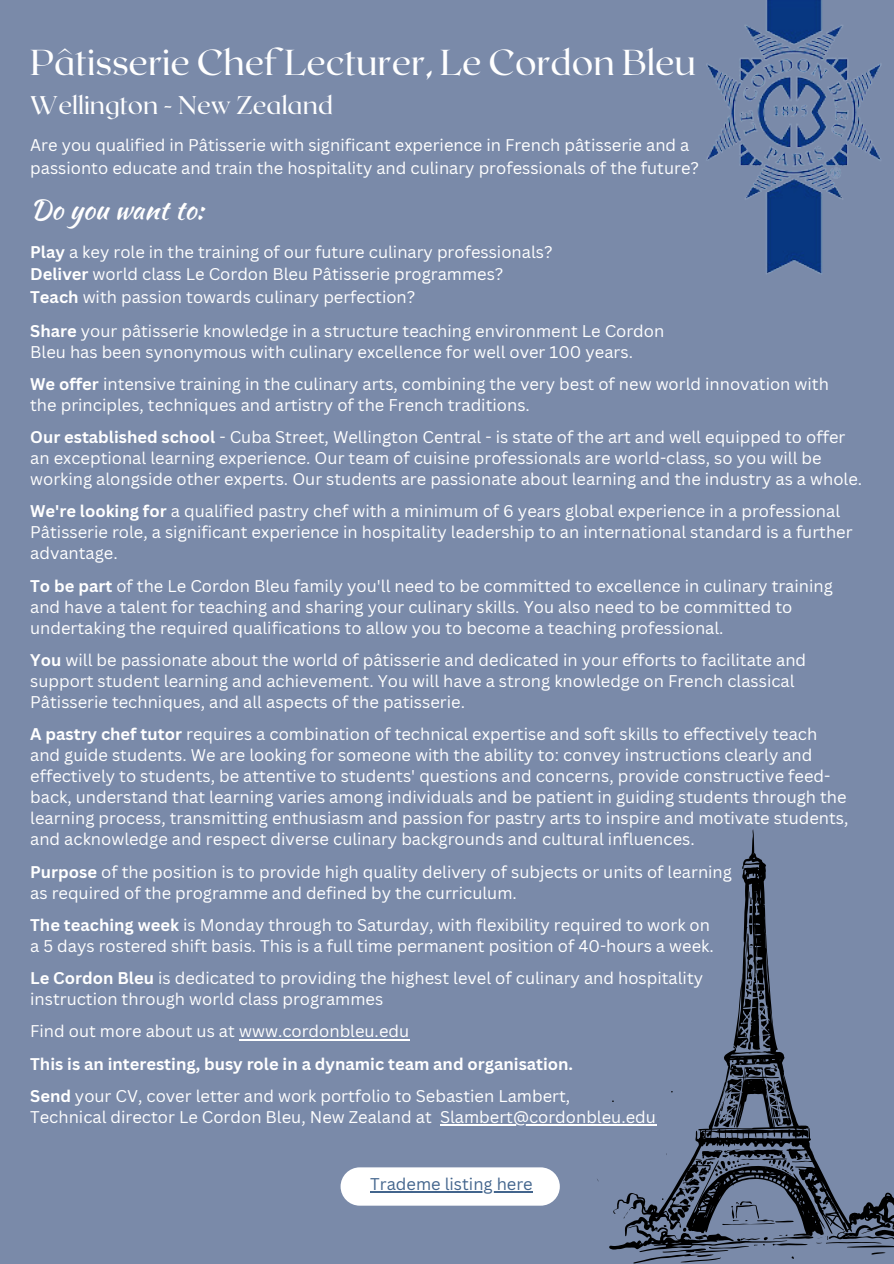
<style>
.page{position:relative;width:894px;height:1264px;background:#fff}
.page>*{position:absolute;margin:0;border:0;box-sizing:border-box;transform-origin:0 0}
.t1{font:36px "Roxborough CF";color:#fff}
.t2{font:27px "Kaushan Script";color:#fff}
.t3{font:25.5px "Roxborough CF";color:#fff}
.t4{font:16.5px/21px "Canva Sans";color:#fff}
.t5{font:700 16.5px "Canva Sans";color:#fff}
.t6{font:16.5px "Canva Sans";color:#43658d}
.s1{font-weight:700}
</style>
<div class="page">
<div style="left:0;top:0;width:893px;height:1263px;background:#7a8aa9"></div>
<div style="left:340px;top:1167px;width:219px;height:38px;background:#fff;border-radius:19px"></div>
<hr style="left:239px;top:1038px;width:170px;height:2px;background:#fff">
<hr style="left:440px;top:1124px;width:216px;height:1px;background:#fff">
<hr style="left:370px;top:1191px;width:162px;height:1px;background:#43658d">
<img style="left:706px;top:0;width:176px;height:274px">
<svg style="left:608px;top:829px;width:203px;height:421px"></svg>
<svg style="left:745px;top:969px;width:23px;height:81px"></svg>
<svg style="left:713px;top:1074px;width:29px;height:54px"></svg>
<svg style="left:766px;top:1079px;width:25px;height:47px"></svg>
<svg style="left:623px;top:1149px;width:270px;height:114px"></svg>
<p class="t1" style="left:30px;top:39px;width:667px">Pâtisserie Chef Lecturer, Le Cordon Bleu</p>
<p class="t3" style="left:30px;top:89px;width:304px">Wellington - New Zealand</p>
<h1 class="t4" style="left:30px;top:134px;width:660px">Are you qualified in Pâtisserie with significant experience in French pâtisserie and a</h1>
<p class="t4" style="left:30px;top:157px;width:670px">passionto educate and train the hospitality and culinary professionals of the future?</p>
<p class="t2" style="left:30px;top:189px;width:175px">Do you want to:</p>
<h2 class="t4" style="left:30px;top:241px;width:523px"><span class="s1">Play</span> a key role in the training of our future culinary professionals?</h2>
<p class="t4" style="left:30px;top:263px;width:474px"><span class="s1">Deliver</span> world class Le Cordon Bleu Pâtisserie programmes?</p>
<p class="t4" style="left:30px;top:286px;width:386px"><span class="s1">Teach</span> with passion towards culinary perfection?</p>
<p class="t4" style="left:30px;top:319px;width:635px"><span class="s1">Share</span> your pâtisserie knowledge in a structure teaching environment Le Cordon</p>
<p class="t4" style="left:30px;top:340px;width:604px">Bleu has been synonymous with culinary excellence for well over 100 years.</p>
<p class="t4" style="left:30px;top:373px;width:800px"><span class="s1">We offer</span> intensive training in the culinary arts, combining the very best of new world innovation with</p>
<p class="t4" style="left:30px;top:394px;width:501px">the principles, techniques and artistry of the French traditions.</p>
<p class="t4" style="left:30px;top:426px;width:833px"><span class="s1">Our established school</span> - Cuba Street, Wellington Central - is state of the art and well equipped to offer an exceptional learning experience. Our team of cuisine professionals are world-class, so you will be working alongside other experts. Our students are passionate about learning and the industry as a whole.</p>
<p class="t4" style="left:30px;top:500px;width:823px"><span class="s1">We're looking for</span> a qualified pastry chef with a minimum of 6 years global experience in a professional<br>Pâtisserie role, a significant experience in hospitality leadership to an international standard is a further advantage.</p>
<p class="t4" style="left:30px;top:574px;width:804px"><span class="s1">To be part</span> of the Le Cordon Bleu family you'll need to be committed to excellence in culinary training and have a talent for teaching and sharing your culinary skills. You also need to be committed to undertaking the required qualifications to allow you to become a teaching professional.</p>
<p class="t4" style="left:30px;top:649px;width:777px"><span class="s1">You</span> will be passionate about the world of pâtisserie and dedicated in your efforts to facilitate and</p>
<p class="t4" style="left:30px;top:670px;width:765px">support student learning and achievement. You will have a strong knowledge on French classical<br>Pâtisserie techniques, and all aspects of the patisserie.</p>
<p class="t4" style="left:30px;top:723px;width:788px"><span class="s1">A pastry chef tutor</span> requires a combination of technical expertise and soft skills to effectively teach</p>
<p class="t4" style="left:30px;top:744px;width:801px">and guide students. We are looking for someone with the ability to: convey instructions clearly and effectively to students, be attentive to students' questions and concerns, provide constructive feed-</p>
<p class="t4" style="left:30px;top:786px;width:819px;text-align:justify">back, understand that learning varies among individuals and be patient in guiding students through the learning process, transmitting enthusiasm and passion for pastry arts to inspire and motivate students, and acknowledge and respect diverse culinary backgrounds and cultural influences.</p>
<p class="t4" style="left:30px;top:860px;width:703px"><span class="s1">Purpose</span> of the position is to provide high quality delivery of subjects or units of learning</p>
<p class="t4" style="left:30px;top:881px;width:488px">as required of the programme and defined by the curriculum.</p>
<p class="t4" style="left:30px;top:913px;width:681px"><span class="s1">The teaching week</span> is Monday through to Saturday, with flexibility required to work on</p>
<p class="t4" style="left:30px;top:934px;width:684px">a 5 days rostered shift basis. This is a full time permanent position of 40-hours a week.</p>
<p class="t4" style="left:30px;top:967px;width:674px"><span class="s1">Le Cordon Bleu</span> is dedicated to providing the highest level of culinary and hospitality</p>
<p class="t4" style="left:30px;top:988px;width:354px">instruction through world class programmes</p>
<p class="t4" style="left:30px;top:1020px;width:380px">Find out more about us at www.cordonbleu.edu</p>
<p class="t5" style="left:30px;top:1051px;width:544px">This is an interesting, busy role in a dynamic team and organisation.</p>
<h3 class="t4" style="left:30px;top:1084px;width:541px"><span class="s1">Send</span> your CV, cover letter and work portfolio to Sebastien Lambert,</h3>
<p class="t4" style="left:30px;top:1105px;width:403px">Technical director Le Cordon Bleu, New Zealand at</p>
<p class="t4" style="left:440px;top:1105px;width:217px">Slambert@cordonbleu.edu</p>
<p class="t6" style="left:370px;top:1171px;width:164px">Trademe listing here</p>
</div>
